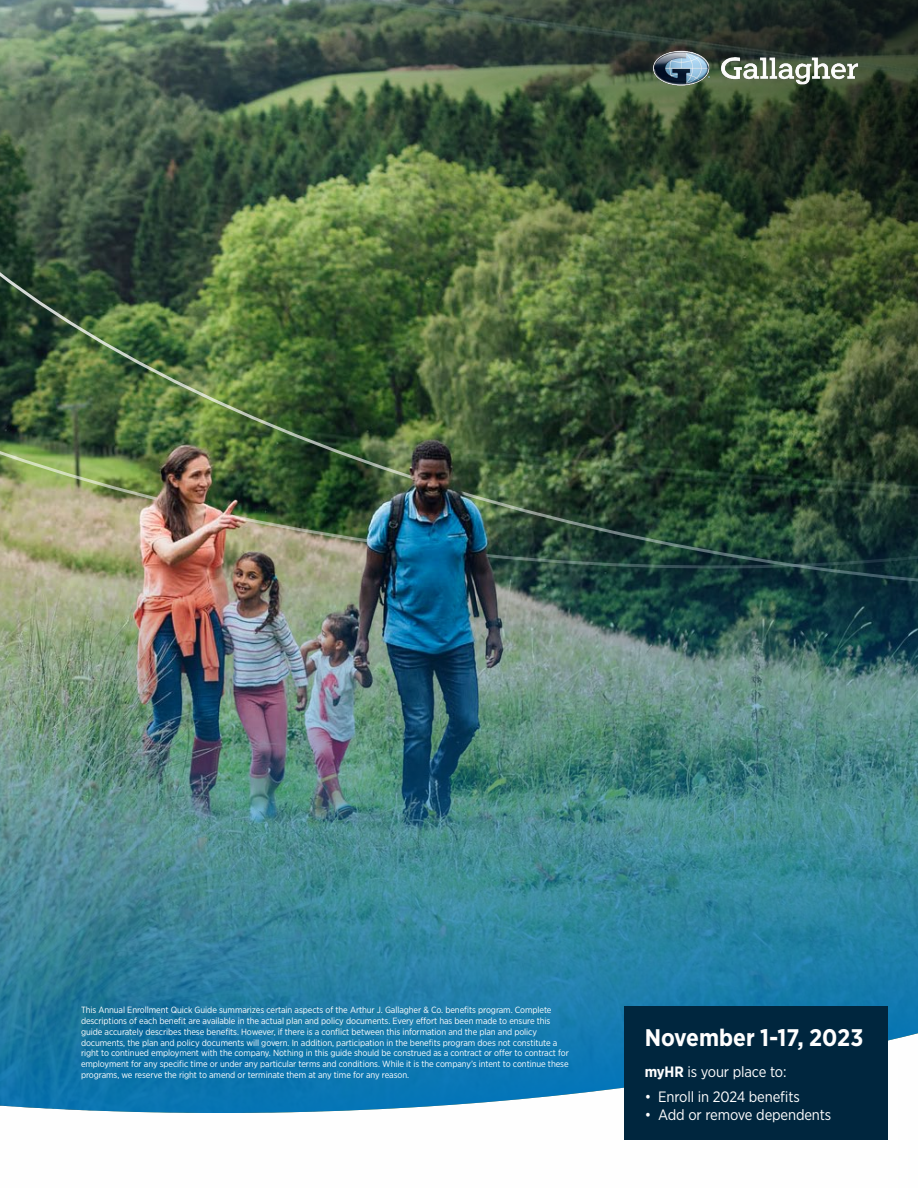
<style>
.page{position:relative;width:918px;height:1188px;background:#fff}
.page>*{position:absolute;margin:0;border:0;box-sizing:border-box;transform-origin:0 0}
.t1{font:700 24px "Gotham Narrow";color:#fff}
.t2{font:15px "Gotham Narrow";letter-spacing:-.01em;color:#fff}
.t3{font:9px/10.8px "Gotham Narrow";letter-spacing:-.01em;color:#fff}
.s1{font-weight:700}
</style>
<div class="page">
<img style="left:0;top:0;width:918px;height:1113px">
<img style="left:632px;top:44px;width:247px;height:47px">
<div style="left:624px;top:1006px;width:264px;height:134px;background:#00263e"></div>
<p class="t3" style="left:81px;top:1005px;width:489px">This Annual Enrollment Quick Guide summarizes certain aspects of the Arthur J. Gallagher &amp; Co. benefits program. Complete descriptions of each benefit are available in the actual plan and policy documents. Every effort has been made to ensure this guide accurately describes these benefits. However, if there is a conflict between this information and the plan and policy documents, the plan and policy documents will govern. In addition, participation in the benefits program does not constitute a right to continued employment with the company. Nothing in this guide should be construed as a contract or offer to contract for employment for any specific time or under any particular terms and conditions. While it is the company’s intent to continue these programs, we reserve the right to amend or terminate them at any time for any reason.</p>
<h1 class="t1" style="left:645px;top:1022px;width:220px">November 1-17, 2023</h1>
<h2 class="t2" style="left:645px;top:1062px;width:143px"><span class="s1">myHR</span> is your place to:</h2>
<h2 class="t2" style="left:645px;top:1087px;width:157px">• Enroll in 2024 benefits</h2>
<h2 class="t2" style="left:645px;top:1105px;width:188px">• Add or remove dependents</h2>
</div>
